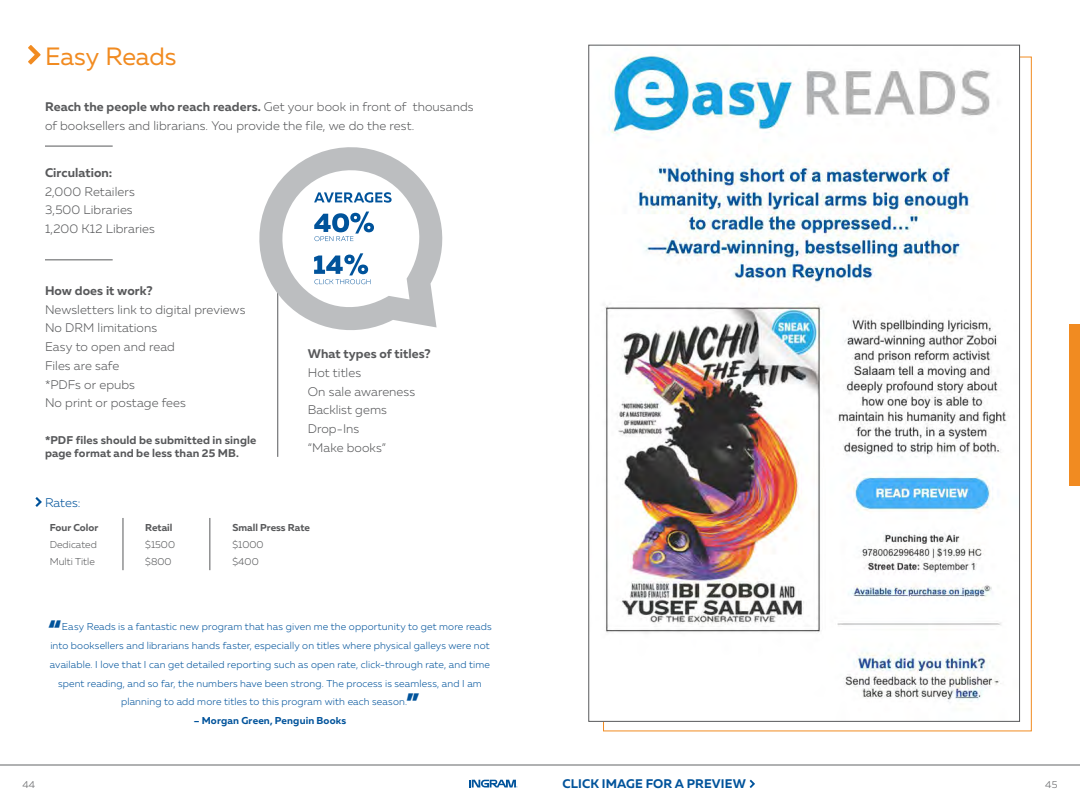
<style>
.page{position:relative;width:1080px;height:810px;background:#fff}
.page>*{position:absolute;margin:0;border:0;box-sizing:border-box;transform-origin:0 0}
.t1{font:25px "Muller";letter-spacing:-.005em;color:#f18b21}
.t2{font:900 23.75px "Muller";color:#00539b}
.t3{font:300 12.5px/18.8px "Muller";letter-spacing:.005em;color:#58595b}
.t4{font:700 12.5px "Muller";letter-spacing:.005em;color:#58595b}
.t5{font:700 12.5px "Muller";letter-spacing:.01em;color:#00539b}
.t6{font:300 12.5px "Muller";color:#00539b}
.t7{font:700 11.25px/12.5px "Muller";letter-spacing:.01em;color:#58595b}
.t8{font:300 10px "Muller";letter-spacing:.015em;color:#00539b}
.t9{font:300 10px "Muller";color:#58595b}
.t10{font:700 10px "Muller";color:#58595b}
.t11{font:700 10px "Muller";letter-spacing:.015em;color:#00539b}
.t12{font:300 10px "Muller";color:#636466}
.s1{font-weight:700}
</style>
<div class="page">
<svg style="left:469px;top:780px;width:49px;height:8px"></svg>
<hr style="left:0;top:765px;width:1080px;height:1px;background:#636466">
<svg style="left:28px;top:45px;width:13px;height:20px"></svg>
<hr style="left:45px;top:146px;width:68px;height:1px;background:#58595b">
<svg style="left:35px;top:497px;width:7px;height:10px"></svg>
<hr style="left:123px;top:518px;width:1px;height:52px;background:#58595b">
<hr style="left:210px;top:518px;width:1px;height:52px;background:#58595b">
<hr style="left:278px;top:286px;width:1px;height:171px;background:#58595b">
<hr style="left:45px;top:260px;width:68px;height:1px;background:#58595b">
<svg style="left:259px;top:147px;width:184px;height:191px"></svg>
<svg style="left:314px;top:212px;width:60px;height:29px"></svg>
<svg style="left:314px;top:253px;width:56px;height:31px"></svg>
<img style="left:605px;top:55px;width:404px;height:648px">
<div style="left:1070px;top:324px;width:10px;height:162px;background:#f18b21"></div>
<svg style="left:750px;top:780px;width:5px;height:8px"></svg>
<h1 class="t1" style="left:45px;top:40px;width:133px">Easy Reads</h1>
<p class="t3" style="left:45px;top:98px;width:430px"><span class="s1">Reach the people who reach readers.</span> Get your book in front of thousands of booksellers and librarians. You provide the file, we do the rest.</p>
<p class="t4" style="left:45px;top:165px;width:69px">Circulation:</p>
<p class="t3" style="left:45px;top:182px;width:111px">2,000 Retailers<br>3,500 Libraries<br>1,200 K12 Libraries</p>
<p class="t4" style="left:45px;top:283px;width:109px">How does it work?</p>
<p class="t3" style="left:45px;top:300px;width:202px">Newsletters link to digital previews<br>No DRM limitations<br>Easy to open and read<br>Files are safe<br>*PDFs or epubs<br>No print or postage fees</p>
<p class="t7" style="left:45px;top:434px;width:213px">*PDF files should be submitted in single page format and be less than 25 MB.</p>
<p class="t6" style="left:45px;top:495px;width:37px">Rates:</p>
<p class="t4" style="left:308px;top:346px;width:124px">What types of titles?</p>
<p class="t3" style="left:308px;top:363px;width:109px">Hot titles<br>On sale awareness<br>Backlist gems<br>Drop-Ins<br>“Make books”</p>
<p class="t10" style="left:50px;top:521px;width:50px">Four Color</p>
<p class="t10" style="left:145px;top:521px;width:29px">Retail</p>
<p class="t10" style="left:233px;top:521px;width:79px">Small Press Rate</p>
<p class="t9" style="left:50px;top:539px;width:49px">Dedicated</p>
<p class="t9" style="left:145px;top:539px;width:31px">$1500</p>
<p class="t9" style="left:233px;top:539px;width:33px">$1000</p>
<p class="t9" style="left:50px;top:556px;width:47px">Multi Title</p>
<p class="t9" style="left:145px;top:556px;width:28px">$800</p>
<p class="t9" style="left:233px;top:556px;width:28px">$400</p>
<h2 class="t2" style="left:48px;top:613px;width:14px">“</h2>
<p class="t8" style="left:62px;top:621px;width:431px">Easy Reads is a fantastic new program that has given me the opportunity to get more reads</p>
<p class="t8" style="left:50px;top:640px;width:441px">into booksellers and librarians hands faster, especially on titles where physical galleys were not</p>
<p class="t8" style="left:50px;top:658px;width:442px">available. I love that I can get detailed reporting such as open rate, click-through rate, and time</p>
<p class="t8" style="left:58px;top:677px;width:425px">spent reading, and so far, the numbers have been strong. The process is seamless, and I am</p>
<p class="t8" style="left:121px;top:696px;width:288px">planning to add more titles to this program with each season.</p>
<h2 class="t2" style="left:406px;top:687px;width:14px">”</h2>
<p class="t11" style="left:194px;top:714px;width:154px">– Morgan Green, Penguin Books</p>
<p class="t5" style="left:563px;top:776px;width:185px">CLICK IMAGE FOR A PREVIEW</p>
<p class="t12" style="left:23px;top:778px;width:14px">44</p>
<p class="t12" style="left:1045px;top:778px;width:14px">45</p>
</div>
